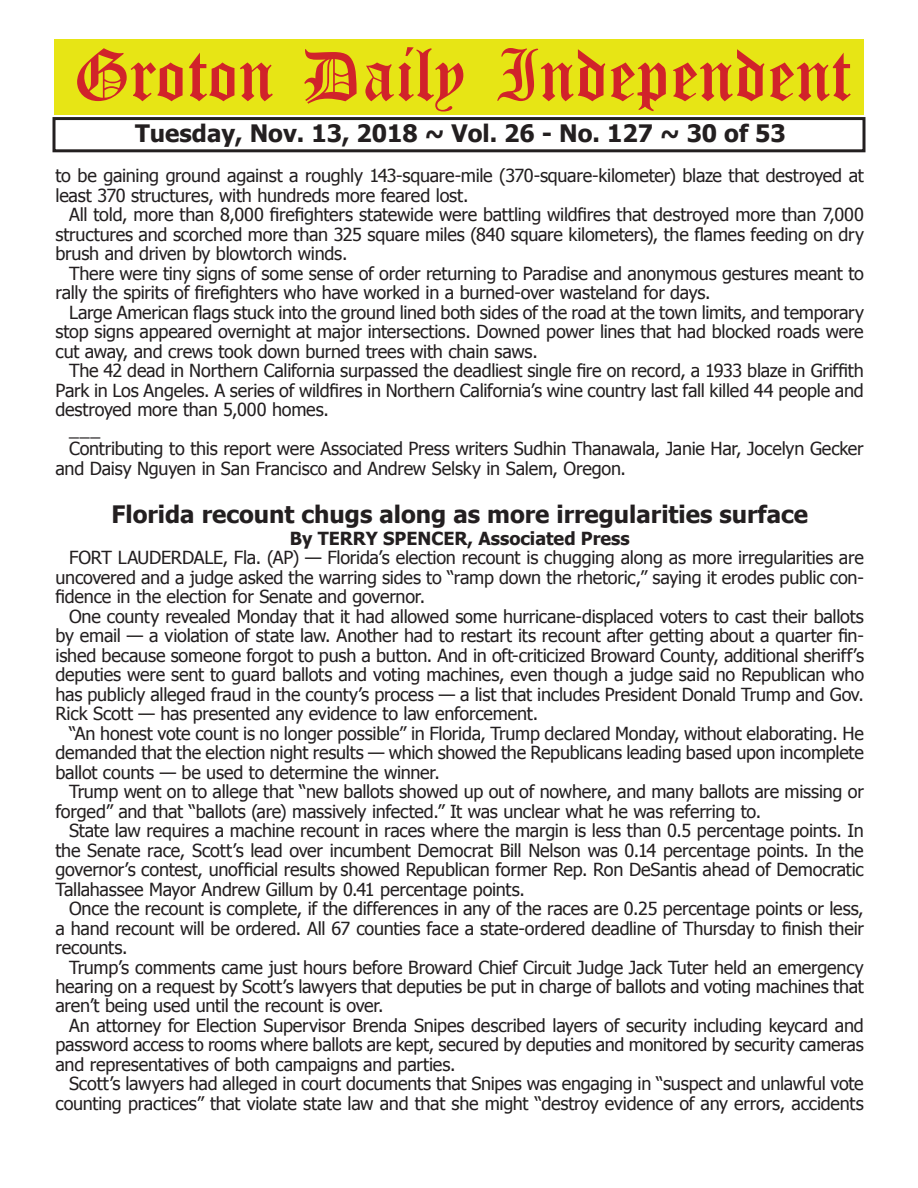
<style>
.page{position:relative;width:918px;height:1188px;background:#fff}
.page>*{position:absolute;margin:0;border:0;box-sizing:border-box;transform-origin:0 0}
.t1{font:54px "Old English Five";color:#d1232a}
.t2{font:700 24px "Tahoma";color:#231f20}
.t3{font:18px/19.5px "Tahoma";letter-spacing:-.01em;color:#231f20;text-align:justify}
.t4{font:700 18px "Tahoma";color:#231f20}
</style>
<div class="page">
<div style="left:52px;top:117px;width:814px;height:35px;border:3px solid #231f20"></div>
<div style="left:54px;top:40px;width:810px;height:75px;background:#e7e515"></div>
<h1 class="t1" style="left:73px;top:50px;width:779px">Groton Daily Independent</h1>
<h2 class="t2" style="left:135px;top:116px;width:652px">Tuesday, Nov. 13, 2018 ~ Vol. 26 - No. 127 ~ 30 of 53</h2>
<p class="t3" style="left:56px;top:165px;width:810px">to be gaining ground against a roughly 143-square-mile (370-square-kilometer) blaze that destroyed at least 370 structures, with hundreds more feared lost.</p>
<p class="t3" style="left:56px;top:204px;width:810px;text-indent:14px">All told, more than 8,000 firefighters statewide were battling wildfires that destroyed more than 7,000 structures and scorched more than 325 square miles (840 square kilometers), the flames feeding on dry brush and driven by blowtorch winds.</p>
<p class="t3" style="left:56px;top:263px;width:810px;text-indent:14px">There were tiny signs of some sense of order returning to Paradise and anonymous gestures meant to rally the spirits of firefighters who have worked in a burned-over wasteland for days.</p>
<p class="t3" style="left:56px;top:302px;width:810px;text-indent:14px">Large American flags stuck into the ground lined both sides of the road at the town limits, and temporary stop signs appeared overnight at major intersections. Downed power lines that had blocked roads were cut away, and crews took down burned trees with chain saws.</p>
<p class="t3" style="left:69px;top:360px;width:796px">The 42 dead in Northern California surpassed the deadliest single fire on record, a 1933 blaze in Griffith</p>
<p class="t3" style="left:56px;top:380px;width:810px">Park in Los Angeles. A series of wildfires in Northern California’s wine country last fall killed 44 people and</p>
<p class="t3" style="left:56px;top:399px;width:275px">destroyed more than 5,000 homes.</p>
<p class="t3" style="left:69px;top:419px;width:33px">___</p>
<p class="t3" style="left:69px;top:438px;width:796px">Contributing to this report were Associated Press writers Sudhin Thanawala, Janie Har, Jocelyn Gecker</p>
<p class="t3" style="left:56px;top:458px;width:572px">and Daisy Nguyen in San Francisco and Andrew Selsky in Salem, Oregon.</p>
<h2 class="t2" style="left:112px;top:497px;width:698px">Florida recount chugs along as more irregularities surface</h2>
<p class="t4" style="left:290px;top:525px;width:342px">By TERRY SPENCER, Associated Press</p>
<p class="t3" style="left:56px;top:547px;width:810px;text-indent:14px">FORT LAUDERDALE, Fla. (AP) — Florida’s election recount is chugging along as more irregularities are uncovered and a judge asked the warring sides to “ramp down the rhetoric,” saying it erodes public con&shy;fidence in the election for Senate and governor.</p>
<p class="t3" style="left:56px;top:606px;width:810px;text-indent:14px">One county revealed Monday that it had allowed some hurricane-displaced voters to cast their ballots by email — a violation of state law. Another had to restart its recount after getting about a quarter fin&shy;ished because someone forgot to push a button. And in oft-criticized Broward County, additional sheriff’s deputies were sent to guard ballots and voting machines, even though a judge said no Republican who has publicly alleged fraud in the county’s process — a list that includes President Donald Trump and Gov.<br>Rick Scott — has presented any evidence to law enforcement.</p>
<p class="t3" style="left:56px;top:722px;width:810px;text-indent:14px">“An honest vote count is no longer possible” in Florida, Trump declared Monday, without elaborating. He demanded that the election night results — which showed the Republicans leading based upon incomplete ballot counts — be used to determine the winner.</p>
<p class="t3" style="left:56px;top:781px;width:810px;text-indent:14px">Trump went on to allege that “new ballots showed up out of nowhere, and many ballots are missing or forged” and that “ballots (are) massively infected.” It was unclear what he was referring to.</p>
<p class="t3" style="left:56px;top:820px;width:810px;text-indent:14px">State law requires a machine recount in races where the margin is less than 0.5 percentage points. In the Senate race, Scott’s lead over incumbent Democrat Bill Nelson was 0.14 percentage points. In the governor’s contest, unofficial results showed Republican former Rep. Ron DeSantis ahead of Democratic Tallahassee Mayor Andrew Gillum by 0.41 percentage points.</p>
<p class="t3" style="left:56px;top:898px;width:810px;text-indent:14px">Once the recount is complete, if the differences in any of the races are 0.25 percentage points or less, a hand recount will be ordered. All 67 counties face a state-ordered deadline of Thursday to finish their recounts.</p>
<p class="t3" style="left:56px;top:956px;width:810px;text-indent:14px">Trump’s comments came just hours before Broward Chief Circuit Judge Jack Tuter held an emergency hearing on a request by Scott’s lawyers that deputies be put in charge of ballots and voting machines that aren’t being used until the recount is over.</p>
<p class="t3" style="left:56px;top:1015px;width:810px;text-indent:14px">An attorney for Election Supervisor Brenda Snipes described layers of security including keycard and password access to rooms where ballots are kept, secured by deputies and monitored by security cameras and representatives of both campaigns and parties.</p>
<p class="t3" style="left:56px;top:1073px;width:810px;text-align:right">Scott’s lawyers had alleged in court documents that Snipes was engaging in “suspect and unlawful vote counting practices” that violate state law and that she might “destroy evidence of any errors, accidents</p>
</div>
